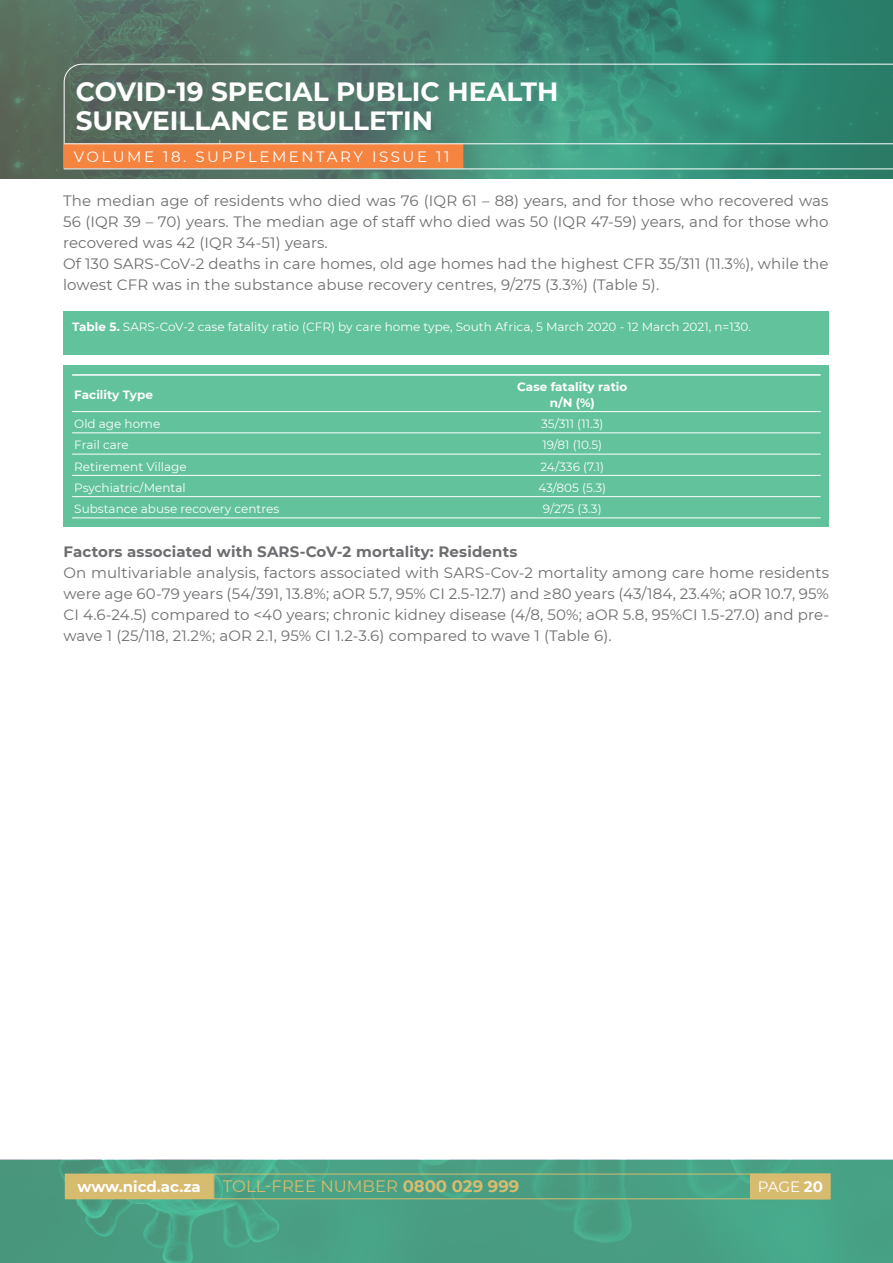
<style>
.page{position:relative;width:893px;height:1263px;background:#fff}
.page>*{position:absolute;margin:0;border:0;box-sizing:border-box;transform-origin:0 0}
.t1{font:700 26.4px/29.1px "Montserrat";color:#fff}
.t2{font:16.5px "Montserrat";color:#d7bc70}
.t3{font:15px/21px "Montserrat";letter-spacing:.01em;color:#6c6d70;text-align:justify}
.t4{font:700 15px "Montserrat";letter-spacing:.01em;color:#6c6d70}
.t5{font:15px "Montserrat";letter-spacing:.17em;color:#fff}
.t6{font:700 15px "Montserrat";color:#fff}
.t7{font:12px "Montserrat";color:#fff}
.t8{font:700 12px "Montserrat";color:#fff}
.s1{font-weight:700}
</style>
<div class="page">
<svg style="left:0;top:0;width:893px;height:179px;background:#487d6c"></svg>
<svg style="left:0;top:1160px;width:893px;height:103px;background:#49a083"></svg>
<svg style="left:63px;top:63px;width:830px;height:107px;background:#488875"></svg>
<div style="left:65px;top:144px;width:398px;height:24px;background:#f58441"></div>
<div style="left:64px;top:144px;width:399px;height:24px;border:1px solid #f58441"></div>
<div style="left:213px;top:1174px;width:617px;height:25px;border:1px solid #d7bc70"></div>
<div style="left:751px;top:1174px;width:79px;height:25px;background:#d7bc70"></div>
<div style="left:65px;top:1174px;width:148px;height:25px;background:#d7bc70"></div>
<hr style="left:64px;top:169px;width:829px;height:1px;background:#fff">
<hr style="left:64px;top:143px;width:829px;height:1px;background:#fff">
<div style="left:64px;top:311px;width:765px;height:43px;background:#61c29c"></div>
<div style="left:64px;top:366px;width:765px;height:161px;background:#61c29c"></div>
<hr style="left:72px;top:411px;width:252px;height:1px;background:#fff">
<hr style="left:324px;top:411px;width:497px;height:1px;background:#fff">
<hr style="left:72px;top:432px;width:252px;height:1px;background:#fff">
<hr style="left:324px;top:432px;width:497px;height:1px;background:#fff">
<hr style="left:72px;top:454px;width:252px;height:1px;background:#fff">
<hr style="left:324px;top:454px;width:497px;height:1px;background:#fff">
<hr style="left:72px;top:475px;width:252px;height:1px;background:#fff">
<hr style="left:324px;top:475px;width:497px;height:1px;background:#fff">
<hr style="left:72px;top:496px;width:252px;height:1px;background:#fff">
<hr style="left:324px;top:496px;width:497px;height:1px;background:#fff">
<hr style="left:72px;top:517px;width:252px;height:1px;background:#fff">
<hr style="left:324px;top:517px;width:497px;height:1px;background:#fff">
<hr style="left:72px;top:374px;width:252px;height:2px;background:#fff">
<hr style="left:324px;top:374px;width:497px;height:2px;background:#fff">
<h1 class="t1" style="left:76px;top:76px;width:484px">COVID-19 SPECIAL PUBLIC HEALTH<br>SURVEILLANCE BULLETIN</h1>
<p class="t5" style="left:74px;top:146px;width:377px">VOLUME 18. SUPPLEMENTARY ISSUE 11</p>
<p class="t3" style="left:63px;top:190px;width:767px">The median age of residents who died was 76 (IQR 61 – 88) years, and for those who recovered was 56 (IQR 39 – 70) years. The median age of staff who died was 50 (IQR 47-59) years, and for those who recovered was 42 (IQR 34-51) years.</p>
<p class="t3" style="left:63px;top:253px;width:767px">Of 130 SARS-CoV-2 deaths in care homes, old age homes had the highest CFR 35/311 (11.3%), while the lowest CFR was in the substance abuse recovery centres, 9/275 (3.3%) (Table 5).</p>
<p class="t7" style="left:72px;top:318px;width:680px"><span class="s1">Table 5.</span> SARS-CoV-2 case fatality ratio (CFR) by care home type, South Africa, 5 March 2020 - 12 March 2021, n=130.</p>
<p class="t8" style="left:74px;top:386px;width:80px">Facility Type</p>
<p class="t8" style="left:517px;top:378px;width:112px">Case fatality ratio</p>
<p class="t8" style="left:550px;top:394px;width:46px">n/N (%)</p>
<p class="t7" style="left:74px;top:415px;width:87px">Old age home</p>
<p class="t7" style="left:541px;top:415px;width:64px">35/311 (11.3)</p>
<p class="t7" style="left:74px;top:437px;width:56px">Frail care</p>
<p class="t7" style="left:542px;top:437px;width:61px">19/81 (10.5)</p>
<p class="t7" style="left:74px;top:458px;width:114px">Retirement Village</p>
<p class="t7" style="left:540px;top:458px;width:65px">24/336 (7.1)</p>
<p class="t7" style="left:74px;top:479px;width:113px">Psychiatric/Mental</p>
<p class="t7" style="left:538px;top:479px;width:69px">43/805 (5.3)</p>
<p class="t7" style="left:74px;top:500px;width:206px">Substance abuse recovery centres</p>
<p class="t7" style="left:543px;top:500px;width:60px">9/275 (3.3)</p>
<p class="t4" style="left:64px;top:541px;width:455px">Factors associated with SARS-CoV-2 mortality: Residents</p>
<p class="t3" style="left:64px;top:561px;width:767px">On multivariable analysis, factors associated with SARS-Cov-2 mortality among care home residents were age 60-79 years (54/391, 13.8%; aOR 5.7, 95% CI 2.5-12.7) and ≥80 years (43/184, 23.4%; aOR 10.7, 95% CI 4.6-24.5) compared to &lt;40 years; chronic kidney disease (4/8, 50%; aOR 5.8, 95%CI 1.5-27.0) and pre&shy;wave 1 (25/118, 21.2%; aOR 2.1, 95% CI 1.2-3.6) compared to wave 1 (Table 6).</p>
<p class="t6" style="left:78px;top:1176px;width:125px">www.nicd.ac.za</p>
<p class="t2" style="left:223px;top:1175px;width:298px">TOLL-FREE NUMBER <span class="s1">0800 029 999</span></p>
<p class="t5" style="left:758px;top:1176px;width:67px">PAGE <span class="s1">20</span></p>
</div>
